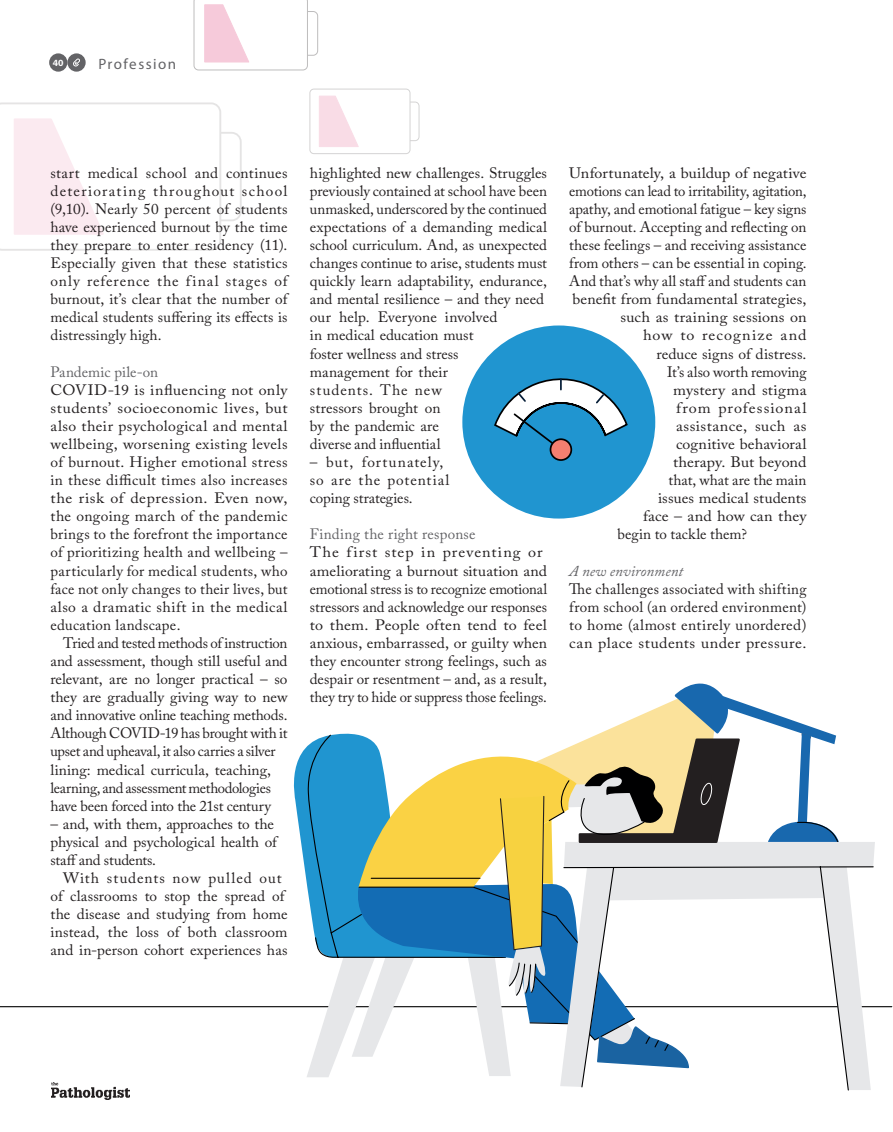
<style>
.page{position:relative;width:893px;height:1132px;background:#fff}
.page>*{position:absolute;margin:0;border:0;box-sizing:border-box;transform-origin:0 0}
.t1{font:15px/18px "Adobe Caslon Pro";letter-spacing:.005em;color:#231f20}
.t2{font:15px/18px "Adobe Caslon Pro";letter-spacing:.005em;color:#231f20;text-align:justify;scale:1.06 1}
.t3{font:15px/18px "Adobe Caslon Pro";letter-spacing:.005em;color:#231f20;scale:1.07 1}
.t4{font:15px "Adobe Caslon Pro";letter-spacing:.005em;color:#231f20;scale:1.05 1}
.t5{font:15px/18px "Adobe Caslon Pro";letter-spacing:.055em;color:#231f20}
.t6{font:15px "Adobe Caslon Pro";letter-spacing:.015em;color:#636366}
.t7{font:15px "Adobe Caslon Pro";letter-spacing:.005em;color:#231f20;scale:1.04 1}
.t8{font:15px "Adobe Caslon Pro";letter-spacing:.065em;color:#231f20;scale:1.07 1}
.t9{font:15px "Adobe Caslon Pro";letter-spacing:.03em;color:#231f20;scale:1.07 1}
.t10{font:15px "Adobe Caslon Pro";letter-spacing:.06em;color:#231f20;scale:1.07 1}
.t11{font:italic 15px "Adobe Caslon Pro";letter-spacing:.005em;color:#636366}
.t12{font:15px "Myriad Pro";letter-spacing:.1em;color:#636366}
.t13{font:600 9px "ITC Franklin Gothic Std";color:#fff}
</style>
<div class="page">
<div style="left:49px;top:53px;width:18px;height:19px;background:#636366;border-radius:50%"></div>
<div style="left:67px;top:53px;width:19px;height:19px;background:#636366;border-radius:50%"></div>
<svg style="left:73px;top:58px;width:7px;height:8px"></svg>
<img style="left:51px;top:1082px;width:79px;height:17px">
<hr style="left:0;top:1005px;width:892px;height:1px;background:#000001">
<svg style="left:293px;top:746px;width:14px;height:139px;fill:#2095d0"></svg>
<svg style="left:841px;top:865px;width:33px;height:225px"></svg>
<svg style="left:307px;top:683px;width:534px;height:405px"></svg>
<div style="left:462px;top:325px;width:193px;height:193px;background:#2095d0;border-radius:50%"></div>
<svg style="left:494px;top:378px;width:134px;height:74px"></svg>
<div style="left:550px;top:439px;width:21px;height:21px;background:#f47f70;border-radius:50%"></div>
<div style="left:550px;top:438px;width:22px;height:23px;border:2px solid #000001;border-radius:50%"></div>
<div style="left:199px;top:132px;width:43px;height:89px;border:2px solid #231f20;border-radius:9px"></div>
<svg style="left:0;top:102px;width:221px;height:149px"></svg>
<div style="left:400px;top:102px;width:19px;height:39px;border:1px solid #231f20;border-radius:4px"></div>
<div style="left:310px;top:89px;width:100px;height:65px;background:#fff;border-radius:4px"></div>
<div style="left:309px;top:89px;width:101px;height:65px;border:1px solid #231f20;border-radius:4px"></div>
<svg style="left:319px;top:95px;width:40px;height:52px"></svg>
<div style="left:297px;top:11px;width:21px;height:45px;border:1px solid #231f20;border-radius:5px"></div>
<svg style="left:194px;top:0;width:114px;height:70px"></svg>
<p class="t13" style="left:53px;top:57px;width:12px">40</p>
<p class="t12" style="left:98px;top:55px;width:79px">Profession</p>
<p class="t1" style="left:50px;top:163px;width:239px;text-align:justify">start medical school and continues deteriorating throughout school (9,10). Nearly 50 percent of students have experienced burnout by the time they prepare to enter residency (11).<br>Especially given that these statistics only reference the final stages of burnout, it’s clear that the number of medical students suffering its effects is distressingly high.</p>
<p class="t6" style="left:50px;top:362px;width:109px">Pandemic pile-on</p>
<p class="t2" style="left:50px;top:380px;width:225px">COVID-19 is influencing not only students’ socioeconomic lives, but also their psychological and mental wellbeing, worsening existing levels of burnout. Higher emotional stress in these difficult times also increases the risk of depression. Even now, the ongoing march of the pandemic brings to the forefront the importance of prioritizing health and wellbeing – particularly for medical students, who face not only changes to their lives, but also a dramatic shift in the medical education landscape.</p>
<p class="t1" style="left:50px;top:633px;width:239px;text-indent:13px">Tried and tested methods of instruction and assessment, though still useful and relevant, are no longer practical – so they are gradually giving way to new and innovative online teaching methods.<br>Although COVID-19 has brought with it upset and upheaval, it also carries a silver lining: medical curricula, teaching, learning, and assessment methodologies have been forced into the 21st century</p>
<p class="t1" style="left:50px;top:814px;width:228px">– and, with them, approaches to the physical and psychological health of staff and students.</p>
<p class="t1" style="left:50px;top:868px;width:239px;text-align:center">With students now pulled out<br>of classrooms to stop the spread of the disease and studying from home instead, the loss of both classroom and in-person cohort experiences has</p>
<p class="t1" style="left:310px;top:163px;width:239px">highlighted new challenges. Struggles previously contained at school have been unmasked, underscored by the continued expectations of a demanding medical school curriculum. And, as unexpected changes continue to arise, students must quickly learn adaptability, endurance, and mental resilience – and they need our help. Everyone involved<br>in medical education must<br>foster wellness and stress<br>management for their<br>students. The new<br>stressors brought on<br>by the pandemic are<br>diverse and influential</p>
<p class="t5" style="left:310px;top:452px;width:141px">– but, fortunately, so are the potential coping strategies.</p>
<p class="t6" style="left:310px;top:525px;width:167px">Finding the right response</p>
<p class="t3" style="left:310px;top:543px;width:223px">The first step in preventing or ameliorating a burnout situation and emotional stress is to recognize emotional stressors and acknowledge our responses to them. People often tend to feel anxious, embarrassed, or guilty when they encounter strong feelings, such as despair or resentment – and, as a result, they try to hide or suppress those feelings.</p>
<p class="t2" style="left:569px;top:163px;width:225px">Unfortunately, a buildup of negative</p>
<p class="t1" style="left:569px;top:181px;width:239px">emotions can lead to irritability, agitation,</p>
<p class="t1" style="left:569px;top:199px;width:239px">apathy, and emotional fatigue – key signs</p>
<p class="t1" style="left:569px;top:218px;width:239px">of burnout. Accepting and reflecting on</p>
<p class="t1" style="left:569px;top:236px;width:239px">these feelings – and receiving assistance</p>
<p class="t1" style="left:569px;top:254px;width:239px">from others – can be essential in coping.</p>
<p class="t1" style="left:569px;top:272px;width:239px">And that’s why all staff and students can</p>
<p class="t4" style="left:572px;top:290px;width:224px">benefit from fundamental strategies,</p>
<p class="t3" style="left:620px;top:308px;width:175px">such as training sessions on</p>
<p class="t8" style="left:643px;top:326px;width:154px">how to recognize and</p>
<p class="t7" style="left:656px;top:344px;width:146px">reduce signs of distress.</p>
<p class="t1" style="left:667px;top:362px;width:141px">It’s also worth removing</p>
<p class="t3" style="left:673px;top:380px;width:126px">mystery and stigma</p>
<p class="t10" style="left:676px;top:398px;width:123px">from professional</p>
<p class="t9" style="left:676px;top:417px;width:123px">assistance, such as</p>
<p class="t2" style="left:676px;top:434px;width:125px">cognitive behavioral</p>
<p class="t3" style="left:673px;top:452px;width:126px">therapy. But beyond</p>
<p class="t1" style="left:668px;top:471px;width:140px">that, what are the main</p>
<p class="t4" style="left:658px;top:489px;width:143px">issues medical students</p>
<p class="t3" style="left:643px;top:507px;width:154px">face – and how can they</p>
<p class="t1" style="left:617px;top:525px;width:131px">begin to tackle them?</p>
<p class="t11" style="left:569px;top:561px;width:115px">A new environment</p>
<p class="t1" style="left:569px;top:579px;width:239px;text-align:justify">The challenges associated with shifting from school (an ordered environment) to home (almost entirely unordered) can place students under pressure.</p>
</div>
